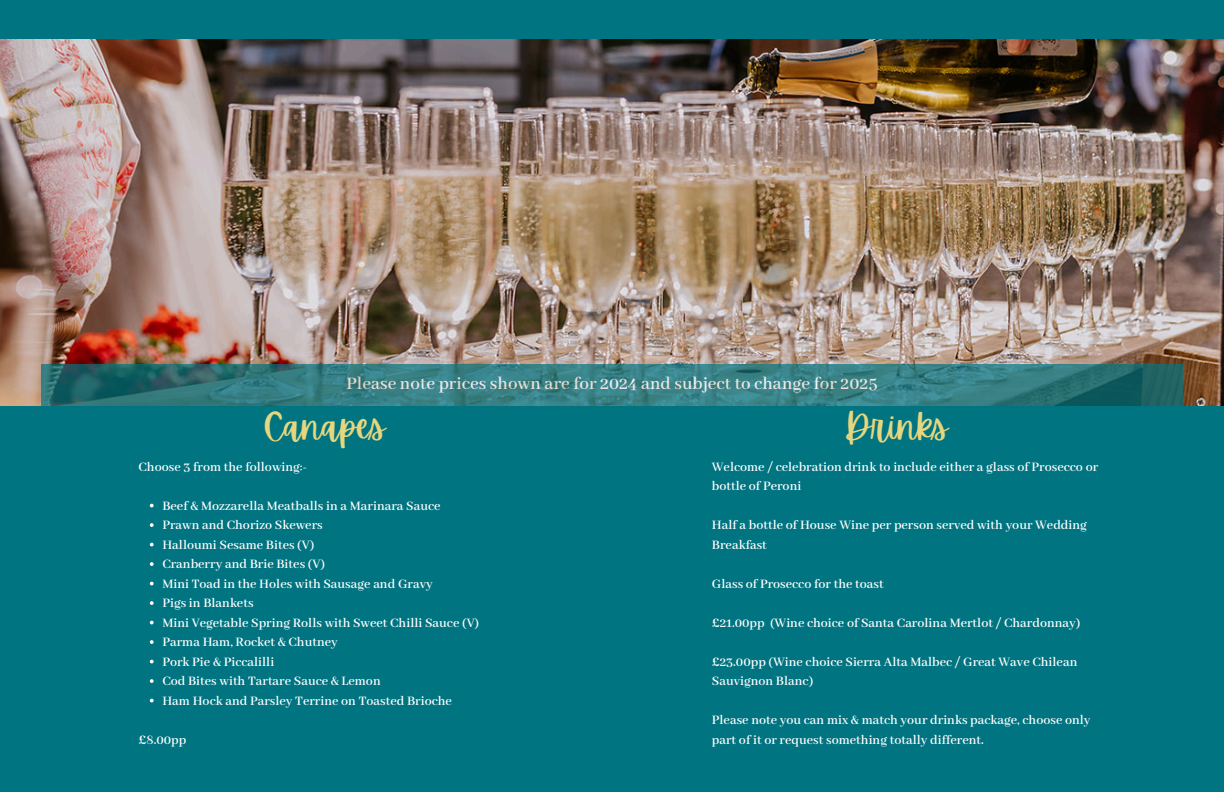
<style>
.page{position:relative;width:1224px;height:792px;background:#007481}
.page>*{position:absolute;margin:0;border:0;box-sizing:border-box;transform-origin:0 0}
.t1{font:36px "Apricots";color:#e6d67e}
.t2{font:600 19px "Abhaya Libre";color:#fff}
.t3{font:600 14px/19.5px "Abhaya Libre";color:#fff}
</style>
<div class="page">
<img style="left:0;top:40px;width:1224px;height:365px">
<svg style="left:150px;top:504px;width:4px;height:3px"></svg>
<svg style="left:150px;top:523px;width:4px;height:4px"></svg>
<svg style="left:150px;top:543px;width:4px;height:3px"></svg>
<svg style="left:150px;top:562px;width:4px;height:4px"></svg>
<svg style="left:150px;top:582px;width:4px;height:3px"></svg>
<svg style="left:150px;top:601px;width:4px;height:4px"></svg>
<svg style="left:150px;top:621px;width:4px;height:3px"></svg>
<svg style="left:150px;top:640px;width:4px;height:4px"></svg>
<svg style="left:150px;top:660px;width:4px;height:3px"></svg>
<svg style="left:150px;top:679px;width:4px;height:4px"></svg>
<svg style="left:150px;top:699px;width:4px;height:3px"></svg>
<svg style="left:41px;top:364px;width:1142px;height:41px;background:#31797d"></svg>
<h2 class="t2" style="left:346px;top:373px;width:533px">Please note prices shown are for 2024 and subject to change for 2025</h2>
<p class="t1" style="left:263px;top:405px;width:124px">Canapes</p>
<h2 class="t3" style="left:139px;top:457px;width:170px">Choose 3 from the following:-</h2>
<h1 class="t3" style="left:162px;top:496px;width:280px">Beef &amp; Mozzarella Meatballs in a Marinara Sauce</h1>
<h1 class="t3" style="left:162px;top:516px;width:162px">Prawn and Chorizo Skewers</h1>
<h3 class="t3" style="left:162px;top:535px;width:154px">Halloumi Sesame Bites (V)</h3>
<p class="t3" style="left:162px;top:555px;width:164px">Cranberry and Brie Bites (V)</p>
<p class="t3" style="left:162px;top:574px;width:272px">Mini Toad in the Holes with Sausage and Gravy</p>
<p class="t3" style="left:162px;top:594px;width:93px">Pigs in Blankets</p>
<p class="t3" style="left:162px;top:613px;width:318px">Mini Vegetable Spring Rolls with Sweet Chilli Sauce (V)</p>
<p class="t3" style="left:162px;top:633px;width:177px">Parma Ham, Rocket &amp; Chutney</p>
<p class="t3" style="left:162px;top:652px;width:113px">Pork Pie &amp; Piccalilli</p>
<p class="t3" style="left:162px;top:672px;width:220px">Cod Bites with Tartare Sauce &amp; Lemon</p>
<p class="t3" style="left:162px;top:691px;width:291px">Ham Hock and Parsley Terrine on Toasted Brioche</p>
<p class="t3" style="left:139px;top:730px;width:49px">£8.00pp</p>
<h3 class="t1" style="left:844px;top:405px;width:105px">Drinks</h3>
<p class="t3" style="left:712px;top:457px;width:388px">Welcome / celebration drink to include either a glass of Prosecco or bottle of Peroni</p>
<h3 class="t3" style="left:712px;top:516px;width:377px">Half a bottle of House Wine per person served with your Wedding<br>Breakfast</h3>
<h3 class="t3" style="left:712px;top:574px;width:173px">Glass of Prosecco for the toast</h3>
<h3 class="t3" style="left:712px;top:613px;width:370px">£21.00pp (Wine choice of Santa Carolina Mertlot / Chardonnay)</h3>
<h3 class="t3" style="left:712px;top:652px;width:367px">£23.00pp (Wine choice Sierra Alta Malbec / Great Wave Chilean<br>Sauvignon Blanc)</h3>
<h3 class="t3" style="left:712px;top:711px;width:380px">Please note you can mix &amp; match your drinks package, choose only part of it or request something totally different.</h3>
</div>
